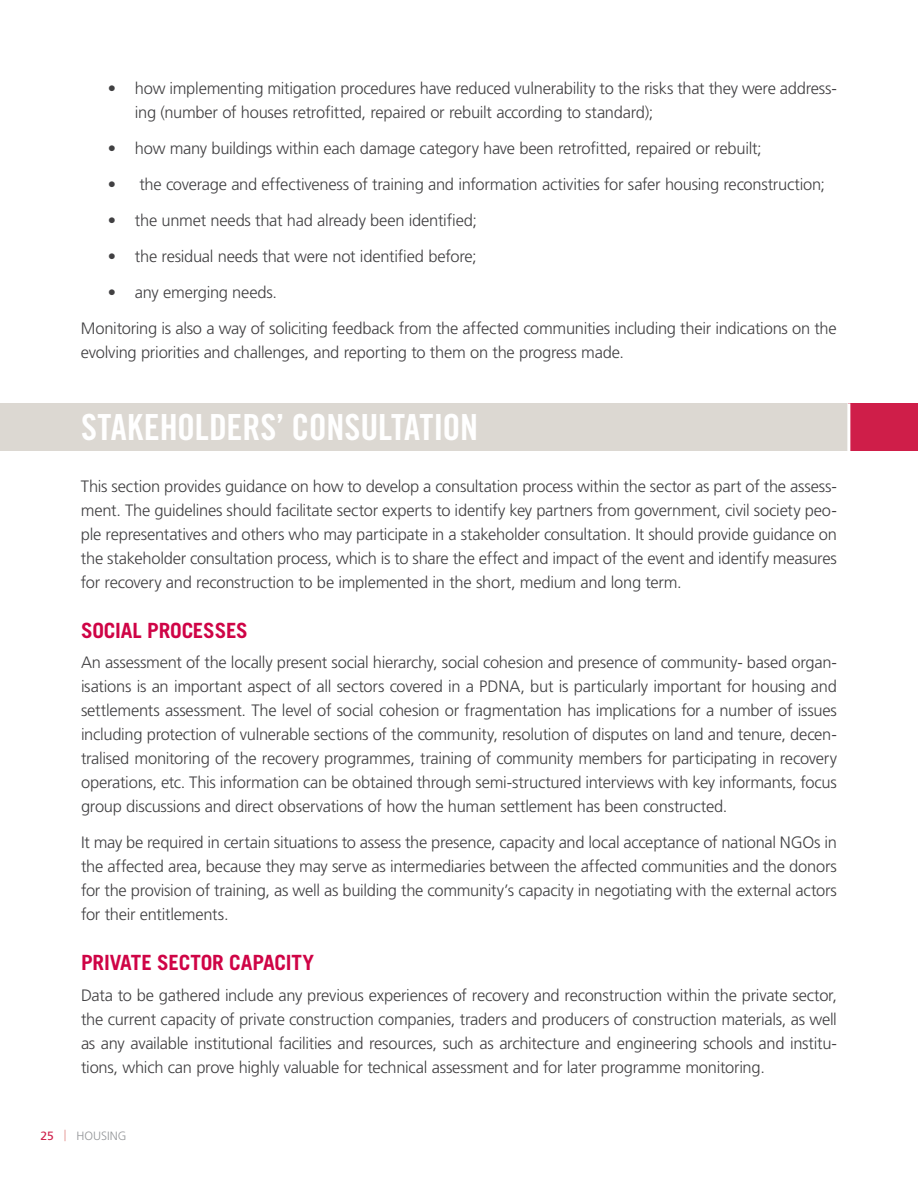
<style>
.page{position:relative;width:918px;height:1188px;background:#fff}
.page>*{position:absolute;margin:0;border:0;box-sizing:border-box;transform-origin:0 0}
.t1{font:36px "Trade Gothic LT Std Bd Cn 20";letter-spacing:-.01em;color:#fff}
.t2{font:700 21px "Trade Gothic LT Std";letter-spacing:-.01em;color:#cf0446}
.t3{font:300 16.5px/24px "Frutiger";letter-spacing:-.015em;color:#414042;text-align:justify}
.t4{font:300 12px "Frutiger";color:#939598}
.s1{font-weight:400;color:#cf1e49}
.s2{font-size:15px;color:#e3918e}
</style>
<div class="page">
<div style="left:0;top:403px;width:848px;height:48px;background:#dcd8d2"></div>
<div style="left:849px;top:403px;width:69px;height:48px;background:#cf1e49"></div>
<hr style="left:847px;top:403px;width:3px;height:48px;background:#fff">
<p class="t3" style="left:135px;top:76px;width:703px;text-indent:-27px">• how implementing mitigation procedures have reduced vulnerability to the risks that they were address&shy;ing (number of houses retrofitted, repaired or rebuilt according to standard);</p>
<p class="t3" style="left:108px;top:136px;width:655px">• how many buildings within each damage category have been retrofitted, repaired or rebuilt;</p>
<p class="t3" style="left:108px;top:172px;width:719px">• the coverage and effectiveness of training and information activities for safer housing reconstruction;</p>
<p class="t3" style="left:108px;top:208px;width:370px">• the unmet needs that had already been identified;</p>
<p class="t3" style="left:108px;top:244px;width:370px">• the residual needs that were not identified before;</p>
<p class="t3" style="left:81px;top:274px;width:757px;line-height:36px;text-indent:27px">• any emerging needs.<br>Monitoring is also a way of soliciting feedback from the affected communities including their indications on the</p>
<p class="t3" style="left:81px;top:340px;width:545px">evolving priorities and challenges, and reporting to them on the progress made.</p>
<h1 class="t1" style="left:81px;top:405px;width:399px">STAKEHOLDERS’ CONSULTATION</h1>
<p class="t3" style="left:81px;top:474px;width:758px">This section provides guidance on how to develop a consultation process within the sector as part of the assess&shy;ment. The guidelines should facilitate sector experts to identify key partners from government, civil society peo&shy;ple representatives and others who may participate in a stakeholder consultation. It should provide guidance on the stakeholder consultation process, which is to share the effect and impact of the event and identify measures for recovery and reconstruction to be implemented in the short, medium and long term.</p>
<p class="t2" style="left:81px;top:617px;width:168px">SOCIAL PROCESSES</p>
<p class="t3" style="left:81px;top:651px;width:757px">An assessment of the locally present social hierarchy, social cohesion and presence of community- based organ&shy;isations is an important aspect of all sectors covered in a PDNA, but is particularly important for housing and settlements assessment. The level of social cohesion or fragmentation has implications for a number of issues including protection of vulnerable sections of the community, resolution of disputes on land and tenure, decen&shy;tralised monitoring of the recovery programmes, training of community members for participating in recovery operations, etc. This information can be obtained through semi-structured interviews with key informants, focus group discussions and direct observations of how the human settlement has been constructed.</p>
<p class="t3" style="left:81px;top:831px;width:758px">It may be required in certain situations to assess the presence, capacity and local acceptance of national NGOs in the affected area, because they may serve as intermediaries between the affected communities and the donors for the provision of training, as well as building the community’s capacity in negotiating with the external actors for their entitlements.</p>
<p class="t2" style="left:81px;top:949px;width:235px">PRIVATE SECTOR CAPACITY</p>
<p class="t3" style="left:81px;top:983px;width:758px">Data to be gathered include any previous experiences of recovery and reconstruction within the private sector, the current capacity of private construction companies, traders and producers of construction materials, as well as any available institutional facilities and resources, such as architecture and engineering schools and institu&shy;tions, which can prove highly valuable for technical assessment and for later programme monitoring.</p>
<p class="t4" style="left:40px;top:1129px;width:88px"><span class="s1">25</span> <span class="s2">|</span> HOUSING</p>
</div>
